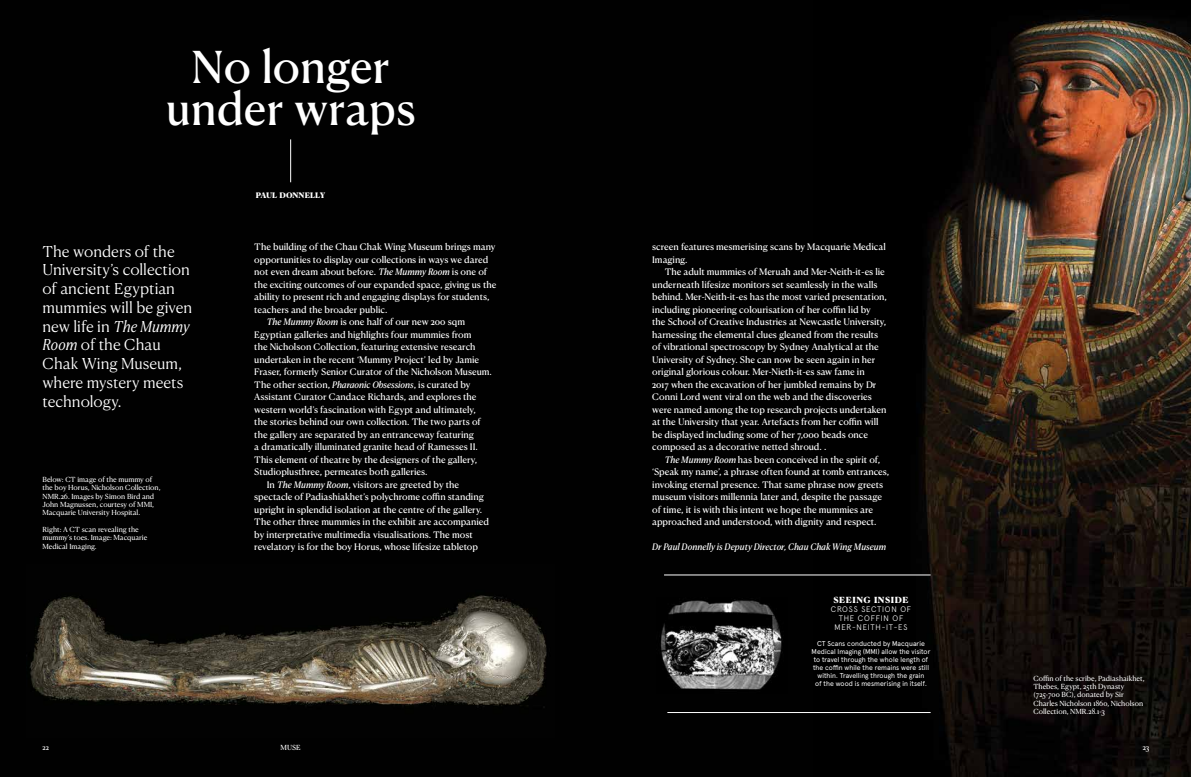
<style>
.page{position:relative;width:1191px;height:777px;background:#010101}
.page>*{position:absolute;margin:0;border:0;box-sizing:border-box;transform-origin:0 0}
.t1{font:43.9px/42.4px "Canela Text Regular No 2";letter-spacing:-.005em;color:#fff;text-align:center}
.t2{font:300 15px/18.8px "Canela Text";letter-spacing:-.005em;color:#fff}
.t3{font:700 10px "Canela Text";letter-spacing:.05em;color:#fff}
.t4{font:9px/12.5px "Canela Text Regular No 2";letter-spacing:-.005em;color:#fff}
.t5{font:italic 9px "Canela Text Regular No 2";color:#fff}
.t6{font:700 9px "Canela Text";color:#fff}
.t7{font:300 8px/9px "Apercu Pro";letter-spacing:.1em;color:#fff;text-align:center}
.t8{font:7px/8.3px "Canela Text";letter-spacing:-.005em;color:#fff}
.t9{font:7px/8px "Apercu Pro";letter-spacing:.01em;color:#fff;text-align:center}
.t10{font:7px "Canela Text Regular No 2";color:#fff}
.s1{font-style:italic}
</style>
<div class="page">
<img style="left:813px;top:15px;width:378px;height:762px">
<img style="left:29px;top:595px;width:518px;height:113px">
<img style="left:661px;top:599px;width:121px;height:91px">
<hr style="left:664px;top:575px;width:266px;height:1px;background:#fff">
<hr style="left:667px;top:712px;width:263px;height:1px;background:#fff">
<hr style="left:290px;top:139px;width:1px;height:43px;background:#fff">
<h1 class="t1" style="left:166px;top:40px;width:251px">No longer under wraps</h1>
<h2 class="t2" style="left:43px;top:240px;width:151px">The wonders of the<br>University’s collection of ancient Egyptian mummies will be given new life in <span class="s1">The Mummy<br>Room</span> of the Chau<br>Chak Wing Museum, where mystery meets technology.</h2>
<p class="t8" style="left:43px;top:474px;width:119px">Below: CT image of the mummy of the boy Horus, Nicholson Collection, NMR.26. Images by Simon Bird and John Magnussen, courtesy of MMI, Macquarie University Hospital.</p>
<p class="t8" style="left:43px;top:524px;width:106px">Right: A CT scan revealing the mummy’s toes. Image: Macquarie<br>Medical Imaging.</p>
<p class="t6" style="left:256px;top:187px;width:71px">PAUL DONNELLY</p>
<p class="t4" style="left:254px;top:239px;width:243px">The building of the Chau Chak Wing Museum brings many</p>
<p class="t4" style="left:254px;top:252px;width:236px">opportunities to display our collections in ways we dared</p>
<p class="t4" style="left:254px;top:264px;width:234px">not even dream about before. <span class="s1">The Mummy Room</span> is one of</p>
<p class="t4" style="left:254px;top:277px;width:244px">the exciting outcomes of our expanded space, giving us the</p>
<p class="t4" style="left:254px;top:289px;width:237px">ability to present rich and engaging displays for students,</p>
<p class="t4" style="left:254px;top:302px;width:135px">teachers and the broader public.</p>
<p class="t4" style="left:267px;top:314px;width:200px"><span class="s1">The Mummy Room</span> is one half of our new 200 sqm</p>
<p class="t4" style="left:254px;top:327px;width:219px">Egyptian galleries and highlights four mummies from</p>
<p class="t4" style="left:254px;top:339px;width:223px">the Nicholson Collection, featuring extensive research</p>
<p class="t4" style="left:254px;top:352px;width:226px">undertaken in the recent ‘Mummy Project’ led by Jamie</p>
<p class="t4" style="left:254px;top:364px;width:239px">Fraser, formerly Senior Curator of the Nicholson Museum.</p>
<p class="t4" style="left:254px;top:377px;width:218px">The other section, <span class="s1">Pharaonic Obsessions</span>, is curated by</p>
<p class="t4" style="left:254px;top:389px;width:224px">Assistant Curator Candace Richards, and explores the</p>
<p class="t4" style="left:254px;top:402px;width:223px">western world’s fascination with Egypt and ultimately,</p>
<p class="t4" style="left:254px;top:414px;width:228px">the stories behind our own collection. The two parts of</p>
<p class="t4" style="left:254px;top:427px;width:221px">the gallery are separated by an entranceway featuring</p>
<p class="t4" style="left:254px;top:439px;width:225px">a dramatically illuminated granite head of Ramesses II.</p>
<p class="t4" style="left:254px;top:452px;width:224px">This element of theatre by the designers of the gallery,</p>
<p class="t4" style="left:254px;top:464px;width:175px">Studioplusthree, permeates both galleries.</p>
<p class="t4" style="left:267px;top:477px;width:194px">In <span class="s1">The Mummy Room</span>, visitors are greeted by the</p>
<p class="t4" style="left:254px;top:489px;width:231px">spectacle of Padiashiakhet’s polychrome coffin standing</p>
<p class="t4" style="left:254px;top:502px;width:229px">upright in splendid isolation at the centre of the gallery.</p>
<p class="t4" style="left:254px;top:514px;width:236px">The other three mummies in the exhibit are accompanied</p>
<p class="t4" style="left:254px;top:527px;width:220px">by interpretative multimedia visualisations. The most</p>
<p class="t4" style="left:254px;top:539px;width:225px">revelatory is for the boy Horus, whose lifesize tabletop</p>
<p class="t4" style="left:652px;top:239px;width:235px">screen features mesmerising scans by Macquarie Medical<br>Imaging.</p>
<p class="t4" style="left:652px;top:264px;width:236px;text-indent:13px">The adult mummies of Meruah and Mer-Neith-it-es lie underneath lifesize monitors set seamlessly in the walls behind. Mer-Neith-it-es has the most varied presentation, including pioneering colourisation of her coffin lid by<br>the School of Creative Industries at Newcastle University, harnessing the elemental clues gleaned from the results of vibrational spectroscopy by Sydney Analytical at the University of Sydney. She can now be seen again in her original glorious colour. Mer-Nieth-it-es saw fame in<br>2017 when the excavation of her jumbled remains by Dr Conni Lord went viral on the web and the discoveries were named among the top research projects undertaken at the University that year. Artefacts from her coffin will be displayed including some of her 7,000 beads once composed as a decorative netted shroud. .</p>
<p class="t4" style="left:652px;top:452px;width:238px;text-indent:13px"><span class="s1">The Mummy Room</span> has been conceived in the spirit of, ‘Speak my name’, a phrase often found at tomb entrances, invoking eternal presence. That same phrase now greets museum visitors millennia later and, despite the passage of time, it is with this intent we hope the mummies are approached and understood, with dignity and respect.</p>
<p class="t5" style="left:652px;top:539px;width:235px">Dr Paul Donnelly is Deputy Director, Chau Chak Wing Museum</p>
<p class="t3" style="left:833px;top:590px;width:76px">SEEING INSIDE</p>
<p class="t7" style="left:830px;top:604px;width:82px">CROSS SECTION OF<br>THE COFFIN OF<br>MER-NEITH-IT-ES</p>
<p class="t9" style="left:811px;top:638px;width:120px">CT Scans conducted by Macquarie Medical Imaging (MMI) allow the visitor to travel through the whole length of the coffin while the remains were still within. Travelling through the grain<br>of the wood is mesmerising in itself.</p>
<p class="t8" style="left:1033px;top:673px;width:113px">Coffin of the scribe, Padiashaikhet,<br>Thebes, Egypt, 25th Dynasty (725-700 BC), donated by Sir<br>Charles Nicholson 1860, Nicholson<br>Collection, NMR.28.1-3</p>
<p class="t10" style="left:43px;top:741px;width:8px">22</p>
<p class="t10" style="left:281px;top:741px;width:21px">MUSE</p>
<p class="t10" style="left:1142px;top:741px;width:8px">23</p>
</div>
